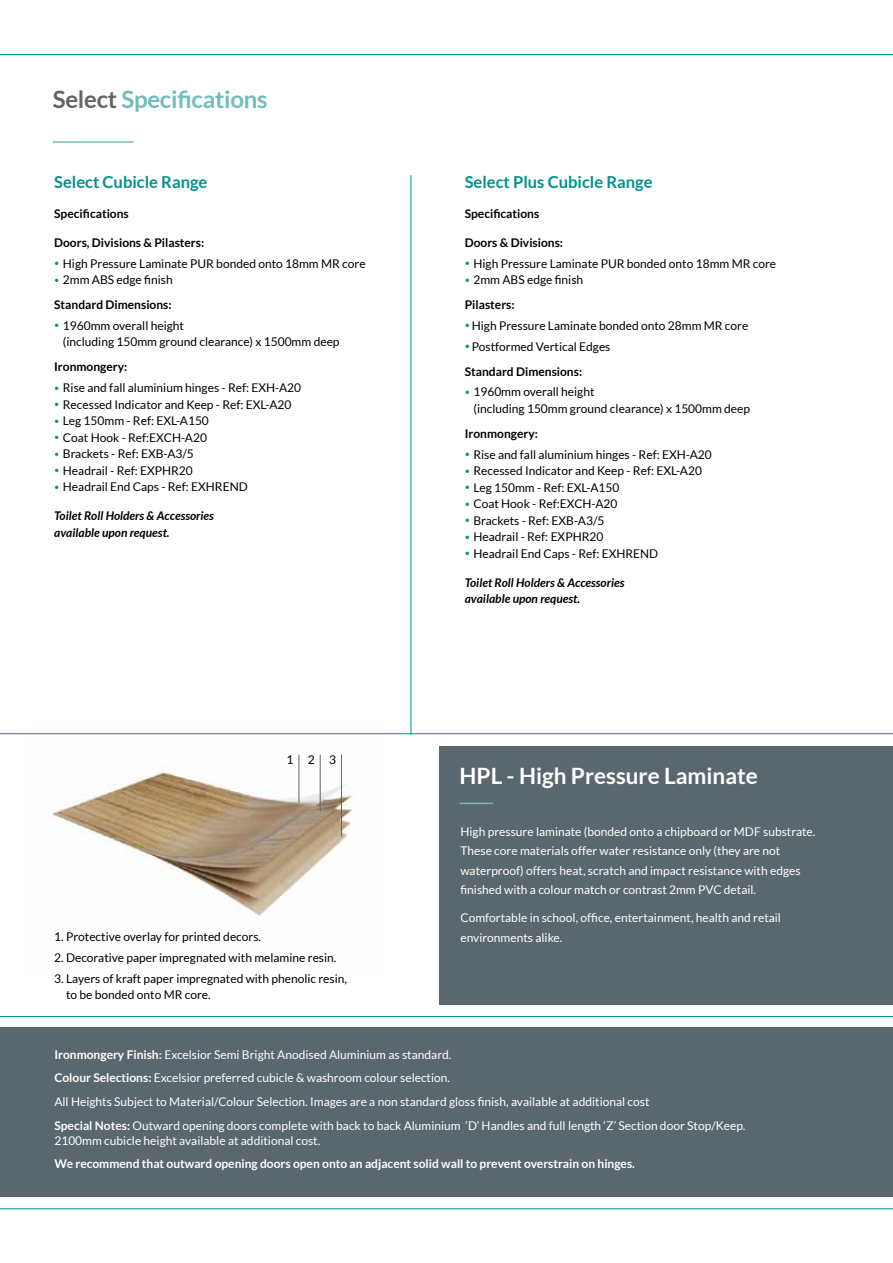
<style>
.page{position:relative;width:893px;height:1263px;background:#fff}
.page>*{position:absolute;margin:0;border:0;box-sizing:border-box;transform-origin:0 0}
.t1{font:700 24px "Lato";letter-spacing:-.01em;color:#70bdbe}
.t2{font:700 22.5px "Lato";color:#fff}
.t3{font:700 16.5px "Lato";color:#00928f}
.t4{font:12px/16.5px "Lato";color:#000}
.t5{font:12px/19.5px "Lato";color:#fff}
.t6{font:700 12px/25px "Lato";color:#000}
.t7{font:italic 700 12px/16.5px "Lato";color:#000}
.t8{font:700 12px "Lato";color:#fff}
.s1{color:#636466}
.s2{color:#fff}
.s3{font-size:9px;color:#00928f}
.s4{font-weight:400;font-size:9px;color:#00928f}
.s5{font-weight:400}
.s6{font-weight:700}
</style>
<div class="page">
<div style="left:0;top:1027px;width:893px;height:170px;background:#5a676e"></div>
<hr style="left:0;top:1208px;width:893px;height:1px;background:#00928f">
<hr style="left:0;top:54px;width:893px;height:1px;background:#00928f">
<hr style="left:53px;top:141px;width:81px;height:2px;background:#70bdbe">
<hr style="left:0;top:1016px;width:893px;height:1px;background:#00928f">
<img style="left:27px;top:734px;width:357px;height:182px">
<div style="left:440px;top:747px;width:453px;height:258px;background:#5a676e"></div>
<hr style="left:460px;top:803px;width:33px;height:1px;background:#70bdbe">
<hr style="left:299px;top:755px;width:1px;height:48px;background:#5a676e">
<hr style="left:320px;top:755px;width:1px;height:56px;background:#5a676e">
<hr style="left:341px;top:755px;width:1px;height:82px;background:#5a676e">
<hr style="left:411px;top:175px;width:1px;height:560px;background:#00928f">
<hr style="left:0;top:733px;width:893px;height:1px;background:#00928f">
<h1 class="t1" style="left:53px;top:85px;width:232px"><span class="s1">Select</span> Specifications<span class="s2">...</span></h1>
<h3 class="t3" style="left:54px;top:173px;width:155px">Select Cubicle Range</h3>
<p class="t6" style="left:54px;top:201px;width:76px">Specifications</p>
<p class="t6" style="left:54px;top:230px;width:152px">Doors, Divisions &amp; Pilasters:</p>
<p class="t4" style="left:54px;top:255px;width:313px"><span class="s3">•</span> High Pressure Laminate PUR bonded onto 18mm MR core</p>
<p class="t6" style="left:54px;top:267px;width:120px"><span class="s4">•</span> <span class="s5">2mm ABS edge finish<br></span>Standard Dimensions:</p>
<p class="t4" style="left:63px;top:317px;width:278px;text-indent:-9px"><span class="s3">•</span> 1960mm overall height<br>(including 150mm ground clearance) x 1500mm deep</p>
<p class="t6" style="left:54px;top:354px;width:75px">Ironmongery:</p>
<p class="t4" style="left:54px;top:379px;width:248px"><span class="s3">•</span> Rise and fall aluminium hinges - Ref: EXH-A20</p>
<p class="t4" style="left:54px;top:396px;width:239px"><span class="s3">•</span> Recessed Indicator and Keep - Ref: EXL-A20</p>
<p class="t4" style="left:54px;top:412px;width:156px"><span class="s3">•</span> Leg 150mm - Ref: EXL-A150</p>
<p class="t4" style="left:54px;top:429px;width:154px"><span class="s3">•</span> Coat Hook - Ref:EXCH-A20</p>
<p class="t4" style="left:54px;top:445px;width:141px"><span class="s3">•</span> Brackets - Ref: EXB-A3/5</p>
<p class="t4" style="left:54px;top:462px;width:140px"><span class="s3">•</span> Headrail - Ref: EXPHR20</p>
<p class="t4" style="left:54px;top:478px;width:195px"><span class="s3">•</span> Headrail End Caps - Ref: EXHREND</p>
<p class="t7" style="left:54px;top:508px;width:161px">Toilet Roll Holders &amp; Accessories available upon request.</p>
<p class="t4" style="left:287px;top:751px;width:51px">123</p>
<p class="t4" style="left:54px;top:928px;width:208px">1. Protective overlay for printed decors.</p>
<p class="t4" style="left:54px;top:949px;width:284px">2. Decorative paper impregnated with melamine resin.</p>
<p class="t4" style="left:66px;top:970px;width:283px;text-indent:-12px">3. Layers of kraft paper impregnated with phenolic resin, to be bonded onto MR core.</p>
<h3 class="t3" style="left:465px;top:173px;width:189px">Select Plus Cubicle Range</h3>
<p class="t6" style="left:465px;top:201px;width:76px">Specifications</p>
<p class="t6" style="left:465px;top:230px;width:100px">Doors &amp; Divisions:</p>
<p class="t4" style="left:465px;top:255px;width:313px"><span class="s3">•</span> High Pressure Laminate PUR bonded onto 18mm MR core</p>
<p class="t4" style="left:465px;top:267px;width:120px;line-height:25px"><span class="s3">•</span> 2mm ABS edge finish<br><span class="s6">Pilasters:</span></p>
<p class="t4" style="left:465px;top:317px;width:285px"><span class="s3">•</span> High Pressure Laminate bonded onto 28mm MR core</p>
<p class="t4" style="left:465px;top:334px;width:147px;line-height:25px"><span class="s3">•</span> Postformed Vertical Edges<br><span class="s6">Standard Dimensions:</span></p>
<p class="t4" style="left:473px;top:384px;width:278px;text-indent:-9px"><span class="s3">•</span> 1960mm overall height<br>(including 150mm ground clearance) x 1500mm deep</p>
<p class="t6" style="left:465px;top:421px;width:75px">Ironmongery:</p>
<p class="t4" style="left:465px;top:446px;width:248px"><span class="s3">•</span> Rise and fall aluminium hinges - Ref: EXH-A20</p>
<p class="t4" style="left:465px;top:462px;width:239px"><span class="s3">•</span> Recessed Indicator and Keep - Ref: EXL-A20</p>
<p class="t4" style="left:465px;top:479px;width:156px"><span class="s3">•</span> Leg 150mm - Ref: EXL-A150</p>
<p class="t4" style="left:465px;top:495px;width:154px"><span class="s3">•</span> Coat Hook - Ref:EXCH-A20</p>
<p class="t4" style="left:465px;top:512px;width:141px"><span class="s3">•</span> Brackets - Ref: EXB-A3/5</p>
<p class="t4" style="left:465px;top:528px;width:140px"><span class="s3">•</span> Headrail - Ref: EXPHR20</p>
<p class="t4" style="left:465px;top:545px;width:195px"><span class="s3">•</span> Headrail End Caps - Ref: EXHREND</p>
<p class="t7" style="left:465px;top:574px;width:161px">Toilet Roll Holders &amp; Accessories available upon request.</p>
<h2 class="t2" style="left:460px;top:763px;width:300px">HPL - High Pressure Laminate</h2>
<p class="t5" style="left:460px;top:821px;width:356px">High pressure laminate (bonded onto a chipboard or MDF substrate.<br>These core materials offer water resistance only (they are not waterproof) offers heat, scratch and impact resistance with edges finished with a colour match or contrast 2mm PVC detail.</p>
<p class="t5" style="left:460px;top:908px;width:322px">Comfortable in school, office, entertainment, health and retail environments alike.</p>
<p class="t5" style="left:54px;top:1043px;width:693px;line-height:23.5px"><span class="s6">Ironmongery Finish:</span> Excelsior Semi Bright Anodised Aluminium as standard.<br><span class="s6">Colour Selections:</span> Excelsior preferred cubicle &amp; washroom colour selection.<br>All Heights Subject to Material/Colour Selection. Images are a non standard gloss finish, available at additional cost<br><span class="s6">Special Notes:</span> Outward opening doors complete with back to back Aluminium ‘D’ Handles and full length ‘Z’ Section door Stop/Keep.</p>
<p class="t5" style="left:54px;top:1130px;width:267px">2100mm cubicle height available at additional cost.</p>
<p class="t8" style="left:54px;top:1157px;width:582px">We recommend that outward opening doors open onto an adjacent solid wall to prevent overstrain on hinges.</p>
</div>
